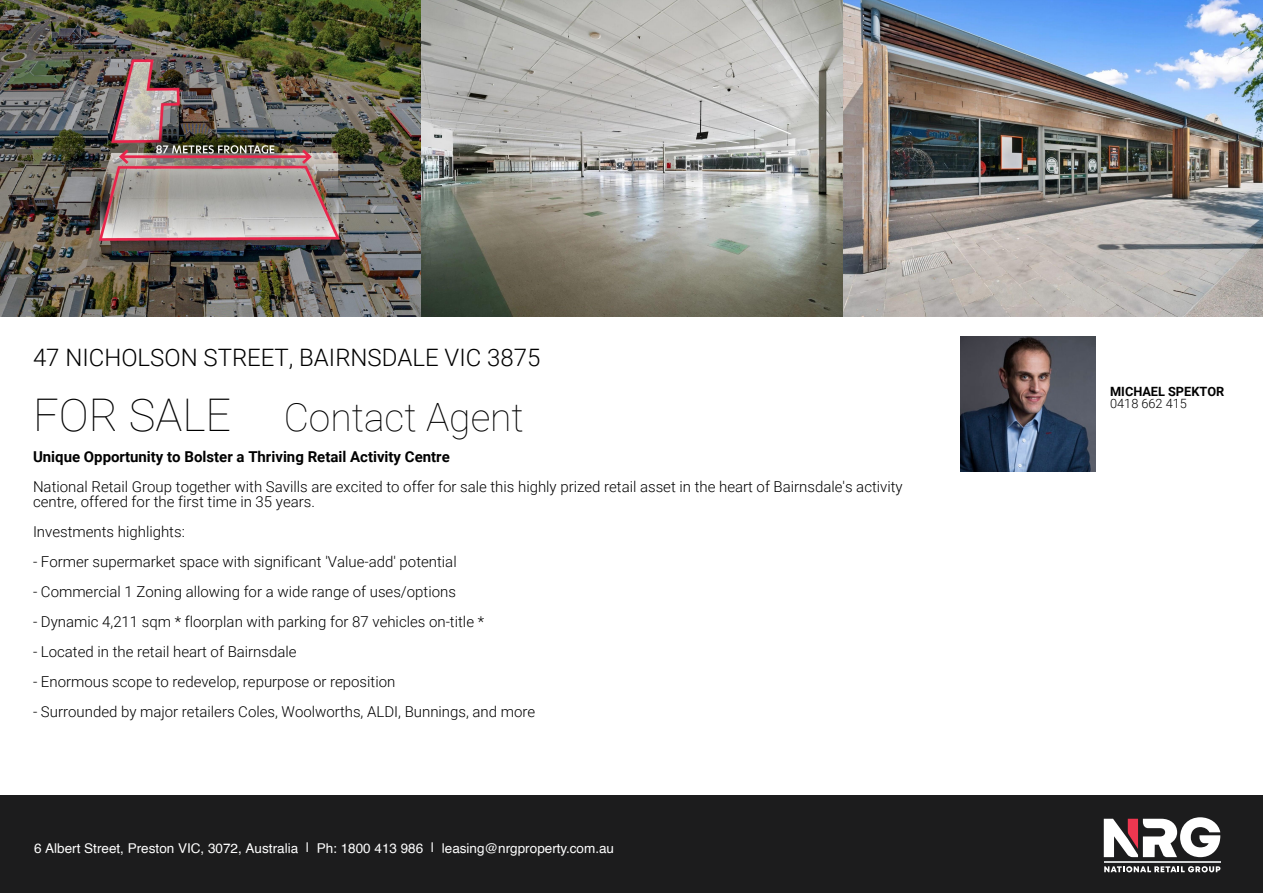
<style>
.page{position:relative;width:1263px;height:893px;background:#fff}
.page>*{position:absolute;margin:0;border:0;box-sizing:border-box;transform-origin:0 0}
.t1{font:100 45px "Roboto";color:#000}
.t2{font:100 39px "Roboto";color:#000}
.t3{font:300 24px "Roboto";color:#000}
.t4{font:300 15px/15px "Roboto";color:#000}
.t5{font:700 15px "Roboto";color:#000}
.t6{font:13.5px "Helvetica";color:#fff}
.t7{font:700 12.75px "Roboto";color:#000}
.t8{font:300 12.75px "Roboto";color:#000}
</style>
<div class="page">
<div style="left:0;top:796px;width:1263px;height:97px;background:#1c1c1d"></div>
<hr style="left:1104px;top:861px;width:116px;height:2px;background:#d1d3d4">
<svg style="left:1104px;top:817px;width:116px;height:40px"></svg>
<svg style="left:1104px;top:866px;width:116px;height:6px"></svg>
<img style="left:0;top:0;width:1263px;height:316px">
<img style="left:960px;top:336px;width:135px;height:135px">
<h3 class="t3" style="left:33px;top:343px;width:509px">47 NICHOLSON STREET, BAIRNSDALE VIC 3875</h3>
<h1 class="t1" style="left:33px;top:388px;width:200px">FOR SALE</h1>
<h2 class="t2" style="left:284px;top:393px;width:242px">Contact Agent</h2>
<p class="t5" style="left:33px;top:448px;width:418px">Unique Opportunity to Bolster a Thriving Retail Activity Centre</p>
<p class="t4" style="left:33px;top:479px;width:871px">National Retail Group together with Savills are excited to offer for sale this highly prized retail asset in the heart of Bairnsdale's activity centre, offered for the first time in 35 years.</p>
<p class="t4" style="left:33px;top:524px;width:153px">Investments highlights:</p>
<p class="t4" style="left:33px;top:554px;width:425px">- Former supermarket space with significant 'Value-add' potential</p>
<p class="t4" style="left:33px;top:584px;width:424px">- Commercial 1 Zoning allowing for a wide range of uses/options</p>
<p class="t4" style="left:33px;top:614px;width:453px">- Dynamic 4,211 sqm * floorplan with parking for 87 vehicles on-title *</p>
<p class="t4" style="left:33px;top:644px;width:265px">- Located in the retail heart of Bairnsdale</p>
<p class="t4" style="left:33px;top:674px;width:364px">- Enormous scope to redevelop, repurpose or reposition</p>
<p class="t4" style="left:33px;top:704px;width:504px">- Surrounded by major retailers Coles, Woolworths, ALDI, Bunnings, and more</p>
<p class="t6" style="left:34px;top:838px;width:582px">6 Albert Street, Preston VIC, 3072, Australia | Ph: 1800 413 986 | leasing@nrgproperty.com.au</p>
<p class="t7" style="left:1110px;top:384px;width:116px">MICHAEL SPEKTOR</p>
<p class="t8" style="left:1110px;top:396px;width:78px">0418 662 415</p>
</div>
